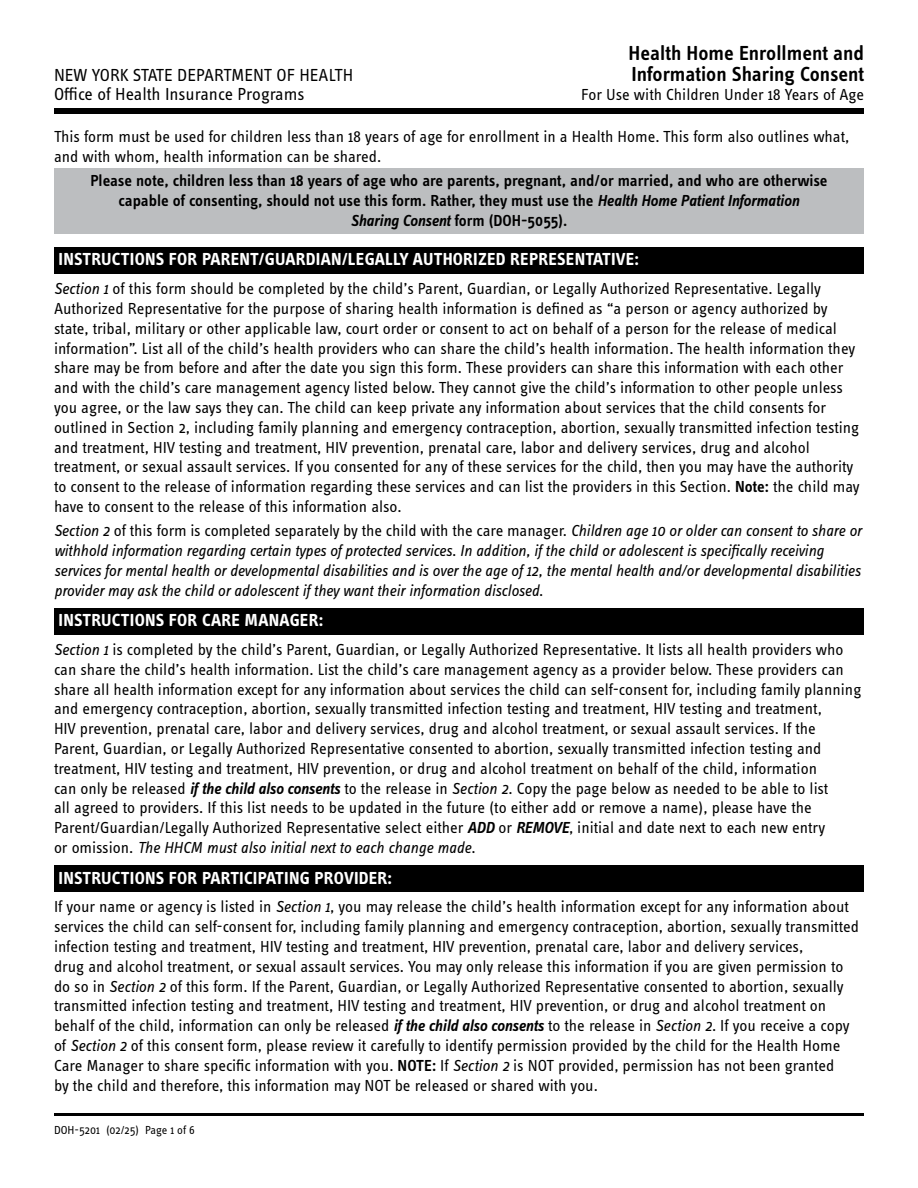
<style>
.page{position:relative;width:918px;height:1188px;background:#fff}
.page>*{position:absolute;margin:0;border:0;box-sizing:border-box;transform-origin:0 0}
.t1{font:600 21px/21px "Info Text Pro";color:#000}
.t2{font:700 18px "Info Text Pro";letter-spacing:.01em;color:#fff}
.t3{font:18px/19.5px "Info Text Pro";color:#000}
.t4{font:16.5px/19.8px "Info Text Pro";color:#000}
.t5{font:italic 16.5px/19.8px "Info Text Pro";letter-spacing:-.005em;color:#000}
.t6{font:600 16.5px/19.8px "Info Text Pro";color:#000;text-align:center}
.t7{font:12px "Info Text Pro";color:#000}
.s1{font-style:italic}
.s2{font-weight:600}
.s3{font-style:normal}
.s4{font-weight:600;font-style:italic}
</style>
<div class="page">
<div style="left:54px;top:108px;width:810px;height:6px;background:#000"></div>
<div style="left:54px;top:169px;width:810px;height:65px;background:#bcbec0"></div>
<hr style="left:54px;top:1113px;width:810px;height:3px;background:#000">
<div style="left:54px;top:247px;width:810px;height:27px;background:#000"></div>
<div style="left:54px;top:608px;width:810px;height:27px;background:#000"></div>
<div style="left:54px;top:865px;width:810px;height:27px;background:#000"></div>
<p class="t1" style="left:629px;top:42px;width:237px">Health Home Enrollment and<br>Information Sharing Consent</p>
<p class="t4" style="left:581px;top:85px;width:284px">For Use with Children Under 18 Years of Age</p>
<p class="t4" style="left:54px;top:126px;width:797px">This form must be used for children less than 18 years of age for enrollment in a Health Home. This form also outlines what, and with whom, health information can be shared.</p>
<h1 class="t6" style="left:90px;top:171px;width:739px">Please note, children less than 18 years of age who are parents, pregnant, and/or married, and who are otherwise capable of consenting, should not use this form. Rather, they must use the <span class="s1">Health Home Patient Information<br>Sharing Consent</span> form (DOH-5055).</h1>
<p class="t2" style="left:59px;top:248px;width:582px">INSTRUCTIONS FOR PARENT/GUARDIAN/LEGALLY AUTHORIZED REPRESENTATIVE:</p>
<p class="t4" style="left:54px;top:278px;width:807px"><span class="s1">Section 1</span> of this form should be completed by the child’s Parent, Guardian, or Legally Authorized Representative. Legally Authorized Representative for the purpose of sharing health information is defned as “a person or agency authorized by state, tribal, military or other applicable law, court order or consent to act on behalf of a person for the release of medical information”. List all of the child’s health providers who can share the child’s health information. The health information they share may be from before and afer the date you sign this form. These providers can share this information with each other and with the child’s care management agency listed below. They cannot give the child’s information to other people unless you agree, or the law says they can. The child can keep private any information about services that the child consents for outlined in Section 2, including family planning and emergency contraception, abortion, sexually transmitted infection testing and treatment, HIV testing and treatment, HIV prevention, prenatal care, labor and delivery services, drug and alcohol treatment, or sexual assault services. If you consented for any of these services for the child, then you may have the authority to consent to the release of information regarding these services and can list the providers in this Section. <span class="s2">Note:</span> the child may have to consent to the release of this information also.</p>
<p class="t5" style="left:54px;top:520px;width:809px">Section 2 <span class="s3">of this form is completed separately by the child with the care manager.</span> Children age 10 or older can consent to share or withhold information regarding certain types ofprotected services. In addition, ifthe child or adolescent is specifcally receiving services for mental health or developmental disabilities and is over the age of12, the mental health and/or developmental disabilities provider may ask the child or adolescent ifthey want their information disclosed<span class="s3">.</span></p>
<p class="t2" style="left:59px;top:609px;width:266px">INSTRUCTIONS FOR CARE MANAGER:</p>
<p class="t4" style="left:54px;top:639px;width:809px"><span class="s1">Section 1</span> is completed by the child’s Parent, Guardian, or Legally Authorized Representative. It lists all health providers who can share the child’s health information. List the child’s care management agency as a provider below. These providers can share all health information except for any information about services the child can self-consent for, including family planning and emergency contraception, abortion, sexually transmitted infection testing and treatment, HIV testing and treatment,<br>HIV prevention, prenatal care, labor and delivery services, drug and alcohol treatment, or sexual assault services. If the Parent, Guardian, or Legally Authorized Representative consented to abortion, sexually transmitted infection testing and treatment, HIV testing and treatment, HIV prevention, or drug and alcohol treatment on behalf of the child, information<br>can only be released <span class="s4">if the child also consents</span> to the release in <span class="s1">Section 2</span>. Copy the page below as needed to be able to list<br>all agreed to providers. If this list needs to be updated in the future (to either add or remove a name), please have the Parent/Guardian/Legally Authorized Representative select either <span class="s4">ADD</span> or <span class="s4">REMOVE</span>, initial and date next to each new entry<br>or omission. <span class="s1">The HHCM must also initial next to each change made</span>.</p>
<p class="t2" style="left:59px;top:867px;width:335px">INSTRUCTIONS FOR PARTICIPATING PROVIDER:</p>
<p class="t4" style="left:54px;top:897px;width:806px">If your name or agency is listed in <span class="s1">Section 1</span>, you may release the child’s health information except for any information about services the child can self-consent for, including family planning and emergency contraception, abortion, sexually transmitted infection testing and treatment, HIV testing and treatment, HIV prevention, prenatal care, labor and delivery services,<br>drug and alcohol treatment, or sexual assault services. You may only release this information if you are given permission to do so in <span class="s1">Section 2</span> of this form. If the Parent, Guardian, or Legally Authorized Representative consented to abortion, sexually transmitted infection testing and treatment, HIV testing and treatment, HIV prevention, or drug and alcohol treatment on behalf of the child, information can only be released <span class="s4">if the child also consents</span> to the release in <span class="s1">Section 2</span>. If you receive a copy of <span class="s1">Section 2</span> of this consent form, please review it carefully to identify permission provided by the child for the Health Home Care Manager to share specifc information with you. <span class="s2">NOTE:</span> If <span class="s1">Section 2</span> is NOT provided, permission has not been granted<br>by the child and therefore, this information may NOT be released or shared with you.</p>
<p class="t7" style="left:54px;top:1123px;width:142px">DOH-5201 (02/25) Page 1 of 6</p>
<p class="t3" style="left:54px;top:65px;width:301px">NEW YORK STATE DEPARTMENT OF HEALTH<br>Office of Health Insurance Programs</p>
</div>
